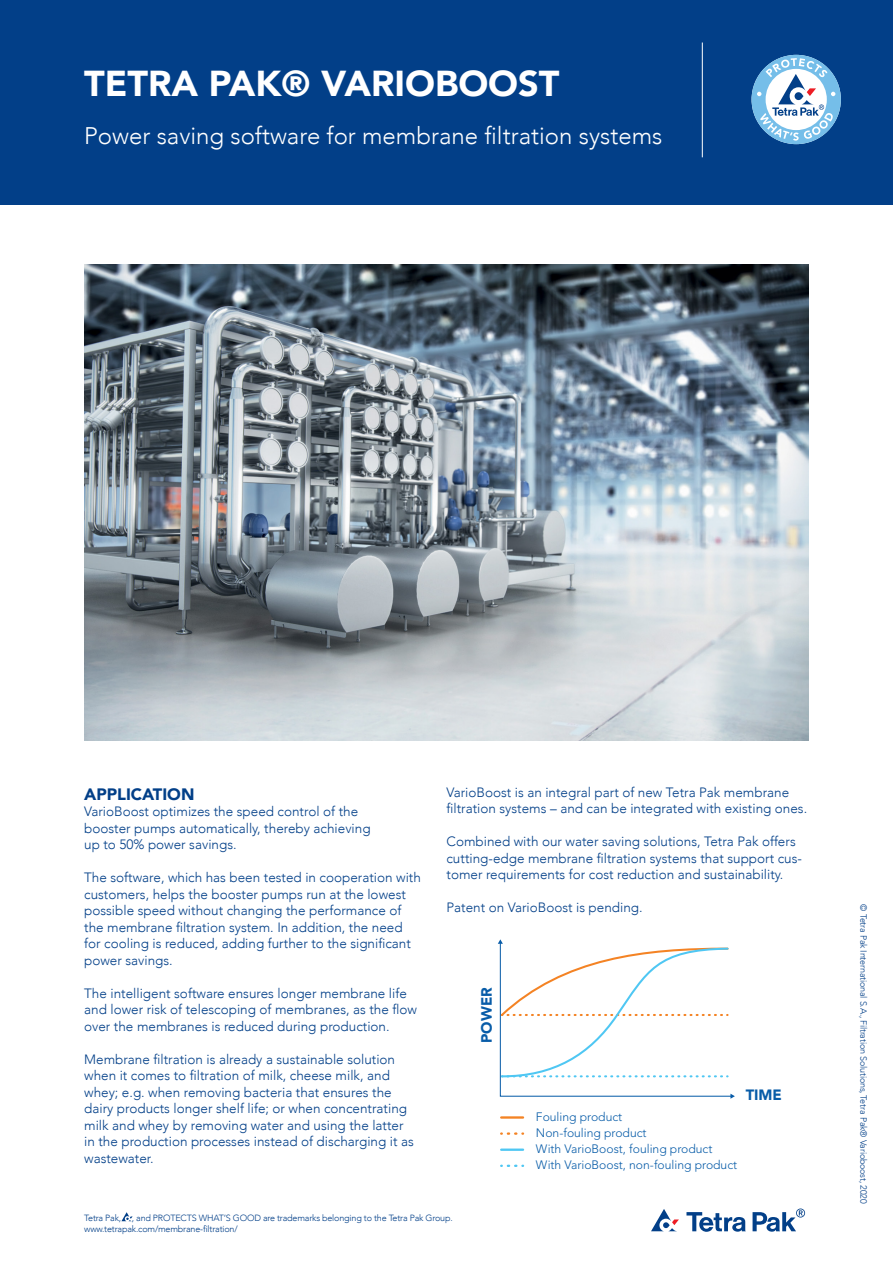
<style>
.page{position:relative;width:893px;height:1263px;background:#fff}
.page>*{position:absolute;margin:0;border:0;box-sizing:border-box;transform-origin:0 0}
.t1{font:900 36px "Avenir";color:#fff}
.t2{font:300 24px "Avenir";color:#fff}
.t3{font:900 16.5px "Avenir";color:#023f88}
.t4{font:900 14.85px "Avenir LT Std";color:#085ca8}
.t5{font:300 13.5px/16.5px "Avenir";color:#023f88}
.t6{font:300 12.15px/16px "Avenir LT Std";color:#085ca8}
.t7{font:300 9px/10.5px "Avenir";letter-spacing:-.02em;color:#023f88}
</style>
<div class="page">
<div style="left:0;top:0;width:893px;height:204px;background:#023f88"></div>
<hr style="left:702px;top:43px;width:1px;height:114px;background:#fff">
<svg style="left:751px;top:55px;width:90px;height:89px"></svg>
<img style="left:84px;top:264px;width:724px;height:477px">
<svg style="left:508px;top:1132px;width:15px;height:3px"></svg>
<svg style="left:508px;top:1164px;width:15px;height:3px"></svg>
<hr style="left:501px;top:1116px;width:22px;height:3px;background:#f48324">
<hr style="left:501px;top:1148px;width:22px;height:3px;background:#4fc7f3">
<svg style="left:498px;top:939px;width:237px;height:160px"></svg>
<svg style="left:686px;top:1212px;width:60px;height:20px"></svg>
<svg style="left:651px;top:1209px;width:28px;height:22px"></svg>
<svg style="left:753px;top:1208px;width:52px;height:24px"></svg>
<svg style="left:121px;top:1212px;width:12px;height:9px"></svg>
<h1 class="t1" style="left:84px;top:52px;width:477px">TETRA PAK® VARIOBOOST</h1>
<h2 class="t2" style="left:84px;top:121px;width:580px">Power saving software for membrane filtration systems</h2>
<p class="t3" style="left:84px;top:780px;width:112px">APPLICATION</p>
<p class="t5" style="left:84px;top:803px;width:288px">VarioBoost optimizes the speed control of the booster pumps automatically, thereby achieving up to 50% power savings.</p>
<p class="t5" style="left:84px;top:869px;width:338px">The software, which has been tested in cooperation with customers, helps the booster pumps run at the lowest possible speed without changing the performance of the membrane filtration system. In addition, the need for cooling is reduced, adding further to the significant power savings.</p>
<p class="t5" style="left:84px;top:985px;width:334px">The intelligent software ensures longer membrane life and lower risk of telescoping of membranes, as the flow over the membranes is reduced during production.</p>
<p class="t5" style="left:84px;top:1051px;width:331px">Membrane filtration is already a sustainable solution when it comes to filtration of milk, cheese milk, and whey; e.g. when removing bacteria that ensures the dairy products longer shelf life; or when concentrating milk and whey by removing water and using the latter in the production processes instead of discharging it as wastewater.</p>
<p class="t5" style="left:446px;top:784px;width:362px">VarioBoost is an integral part of new Tetra Pak membrane filtration systems – and can be integrated with existing ones.</p>
<p class="t5" style="left:446px;top:833px;width:357px">Combined with our water saving solutions, Tetra Pak offers cutting-edge membrane filtration systems that support cus&shy;tomer requirements for cost reduction and sustainability.</p>
<p class="t5" style="left:446px;top:899px;width:198px">Patent on VarioBoost is pending.</p>
<p class="t4" style="left:478px;top:1043px;width:57px;rotate:-90deg">POWER</p>
<p class="t6" style="left:536px;top:1109px;width:112px">Fouling product<br>Non-fouling product</p>
<p class="t6" style="left:536px;top:1141px;width:203px">With VarioBoost, fouling product<br>With VarioBoost, non-fouling product</p>
<p class="t4" style="left:746px;top:1086px;width:38px">TIME</p>
<p class="t7" style="left:84px;top:1213px;width:370px">Tetra Pak, , and PROTECTS WHAT’S GOOD are trademarks belonging to the Tetra Pak Group. www.tetrapak.com/membrane-filtration/</p>
<p class="t7" style="left:869px;top:904px;width:300px;rotate:90deg">© Tetra Pak International S.A., Filtration Solutions, Tetra Pak® Varioboost, 2020</p>
</div>
